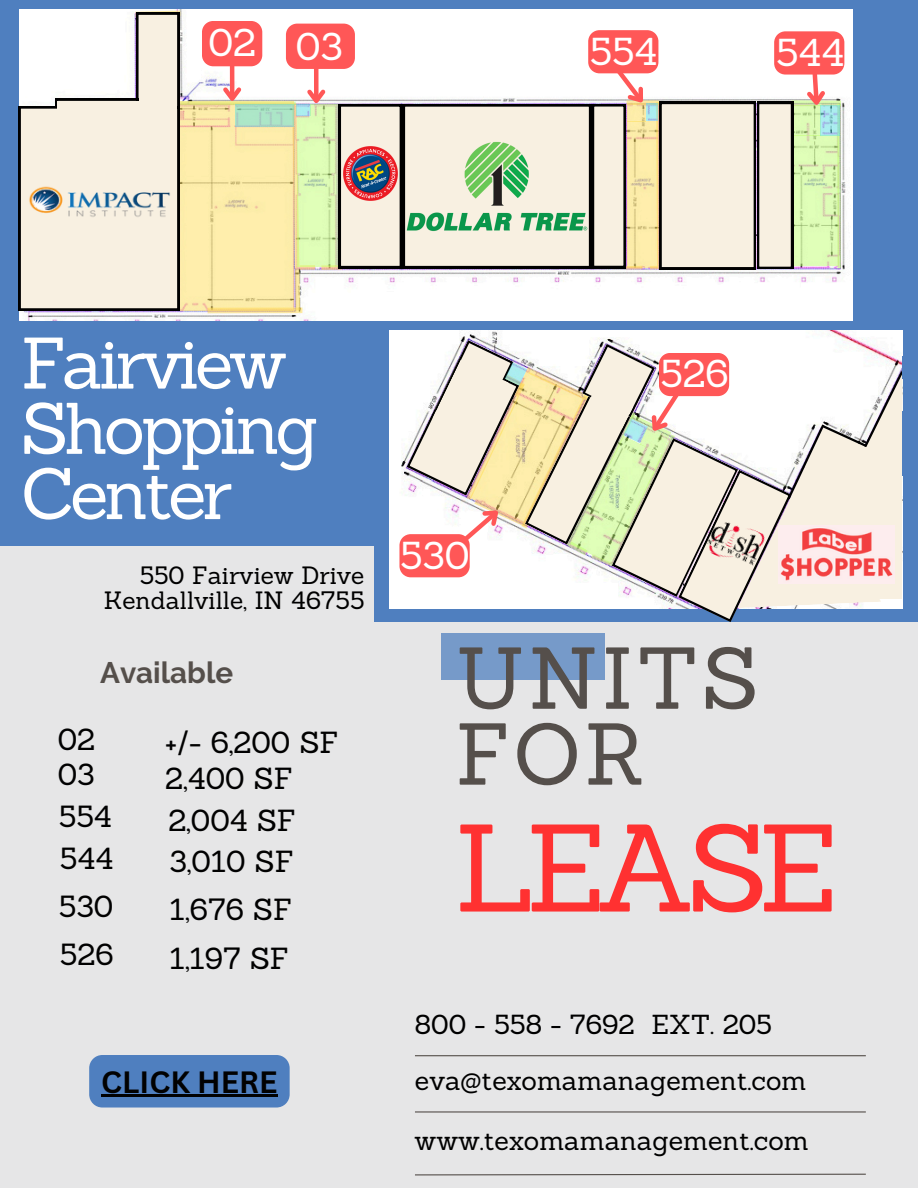
<style>
.page{position:relative;width:918px;height:1188px;background:#e6e6e7}
.page>*{position:absolute;margin:0;border:0;box-sizing:border-box;transform-origin:0 0}
.t1{font:121.2px "Sanchez";letter-spacing:-.08em;color:#ff3131}
.t2{font:85.35px/75.9px "Sanchez";letter-spacing:.04em;color:#554f4b}
.t3{font:71.1px/65.2px "Sanchez";letter-spacing:-.06em;color:#fff}
.t4{font:37.8px "Sanchez";color:#fff}
.t5{font:700 30px "Canva Sans";color:#010101}
.t6{font:29.7px "Sanchez";color:#010101}
.t7{font:700 29.7px "Raleway";color:#554f4b}
.t8{font:26.85px "Sanchez";color:#000}
.t9{font:24.45px "Sanchez";color:#000}
</style>
<div class="page">
<div style="left:0;top:0;width:918px;height:622px;background:#4f7fbf"></div>
<img style="left:19px;top:10px;width:834px;height:310px">
<div style="left:389px;top:331px;width:513px;height:278px;background:#fff"></div>
<div style="left:0;top:546px;width:373px;height:100px;background:#e6e6e7"></div>
<div style="left:89px;top:1055px;width:201px;height:53px;background:#4f7fbf"></div>
<hr style="left:101px;top:1095px;width:177px;height:2px;background:#010101">
<svg style="left:208px;top:310px;width:78px;height:3px"></svg>
<svg style="left:184px;top:101px;width:102px;height:209px;background:#fbeaa8"></svg>
<svg style="left:236px;top:104px;width:50px;height:23px"></svg>
<div style="left:202px;top:21px;width:60px;height:45px;background:#ff5757"></div>
<hr style="left:230px;top:64px;width:4px;height:35px;background:#ff5757">
<svg style="left:219px;top:83px;width:26px;height:23px"></svg>
<svg style="left:399px;top:340px;width:504px;height:282px;background:#e5dcd2"></svg>
<img style="left:779px;top:526px;width:115px;height:57px">
<svg style="left:19px;top:10px;width:165px;height:300px;background:#ece7db"></svg>
<div style="left:58px;top:101px;width:119px;height:22px;background:#f8f0e1"></div>
<img style="left:28px;top:185px;width:142px;height:35px">
<svg style="left:286px;top:24px;width:558px;height:289px;background:#e5dbcc"></svg>
<div style="left:441px;top:634px;width:164px;height:46px;background:#769ac9"></div>
<hr style="left:415px;top:1055px;width:451px;height:1px;background:#554f4b">
<hr style="left:415px;top:1111px;width:451px;height:2px;background:#554f4b">
<svg style="left:415px;top:1173px;width:451px;height:3px"></svg>
<p class="t4" style="left:208px;top:18px;width:49px">02</p>
<h2 class="t4" style="left:296px;top:22px;width:49px">03</h2>
<p class="t4" style="left:590px;top:27px;width:69px">554</p>
<h4 class="t4" style="left:776px;top:28px;width:70px">544</h4>
<p class="t3" style="left:21px;top:330px;width:299px">Fairview<br>Shopping<br>Center</p>
<p class="t9" style="left:140px;top:559px;width:226px">550 Fairview Drive</p>
<h4 class="t9" style="left:104px;top:585px;width:262px">Kendallville, IN 46755</h4>
<p class="t7" style="left:100px;top:655px;width:135px">Available</p>
<p class="t6" style="left:58px;top:720px;width:39px">02</p>
<h6 class="t6" style="left:165px;top:723px;width:175px">+/- 6,200 SF</h6>
<p class="t6" style="left:58px;top:755px;width:38px">03</p>
<p class="t6" style="left:59px;top:797px;width:55px">554</p>
<h6 class="t6" style="left:60px;top:839px;width:55px">544</h6>
<p class="t6" style="left:59px;top:887px;width:56px">530</p>
<h6 class="t6" style="left:60px;top:935px;width:55px">526</h6>
<h1 class="t6" style="left:165px;top:759px;width:129px">2,400 SF</h1>
<p class="t6" style="left:168px;top:801px;width:129px">2,004 SF</p>
<h6 class="t6" style="left:169px;top:842px;width:126px">3,010 SF</h6>
<p class="t6" style="left:170px;top:891px;width:123px">1,676 SF</p>
<h6 class="t6" style="left:170px;top:939px;width:120px">1,197 SF</h6>
<p class="t5" style="left:101px;top:1060px;width:178px">CLICK HERE</p>
<p class="t4" style="left:400px;top:531px;width:71px">530</p>
<h4 class="t4" style="left:660px;top:349px;width:70px">526</h4>
<p class="t2" style="left:456px;top:640px;width:305px">UNITS<br>FOR</p>
<h6 class="t1" style="left:455px;top:790px;width:384px">LEASE</h6>
<p class="t8" style="left:415px;top:1007px;width:359px">800 - 558 - 7692 EXT. 205</p>
<h5 class="t8" style="left:415px;top:1063px;width:393px">eva@texomamanagement.com</h5>
<p class="t8" style="left:415px;top:1123px;width:396px">www.texomamanagement.com</p>
</div>
